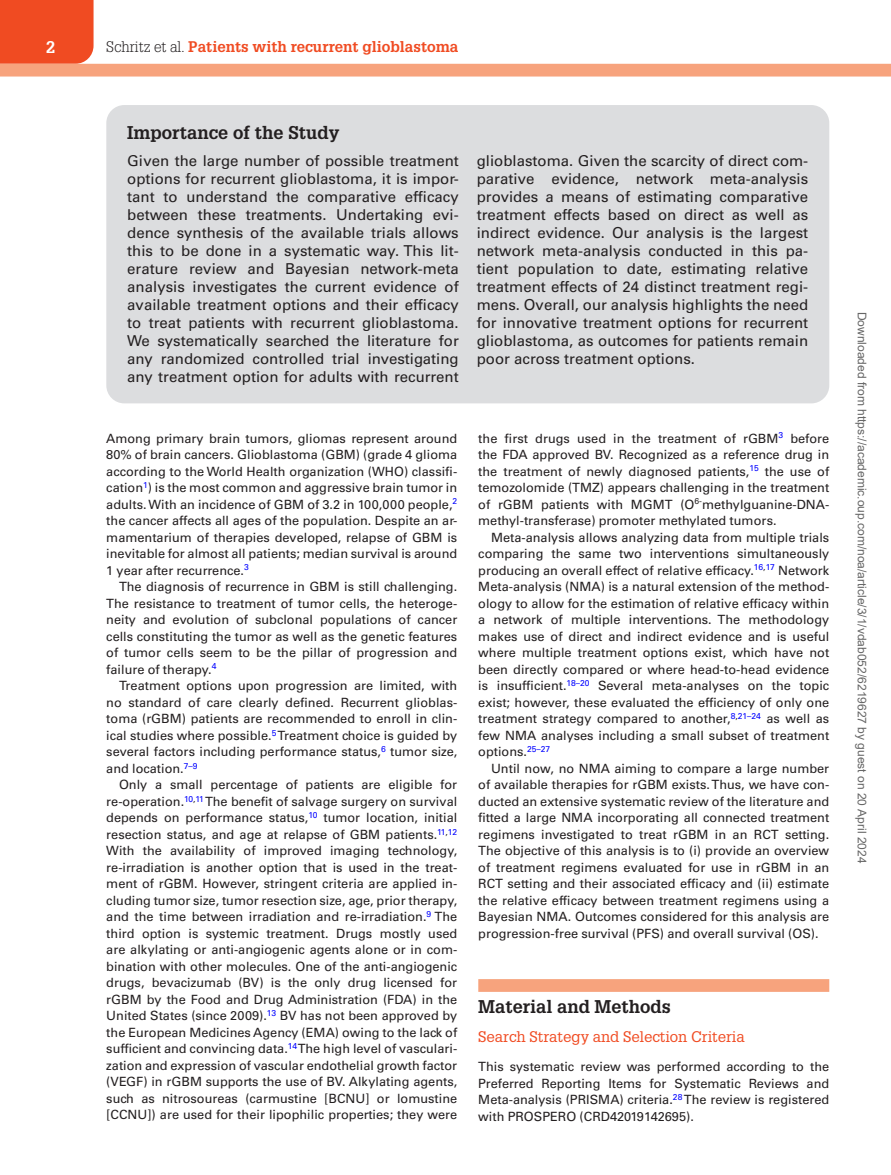
<style>
.page{position:relative;width:891px;height:1175px;background:#fff}
.page>*{position:absolute;margin:0;border:0;box-sizing:border-box;transform-origin:0 0}
.t1{font:700 18px "Glypha LT Std";color:#231f20}
.t2{font:700 16.5px "Glypha LT Std";color:#fff}
.t3{font:15px/18px "Univers LT Std";color:#231f20;text-align:justify}
.t4{font:700 15px "Glypha LT Std";color:#f04b22}
.t5{font:15px "Glypha LT Std";color:#f04b22}
.t6{font:12.75px/16.5px "Univers LT Std";color:#231f20;text-align:justify}
.t7{font:12px "Arial";color:#666}
.s1{font-weight:300;color:#231f20}
</style>
<div class="page">
<div style="left:0;top:0;width:94px;height:64px;background:#f04b22"></div>
<div style="left:0;top:64px;width:891px;height:12px;background:#f7a37d"></div>
<div style="left:478px;top:979px;width:351px;height:12px;background:#f7a37d"></div>
<div style="left:106px;top:105px;width:723px;height:298px;background:#dcdddf;border-radius:18px"></div>
<p class="t2" style="left:46px;top:37px;width:11px">2</p>
<p class="t4" style="left:106px;top:37px;width:354px"><span class="s1">Schritz et al.</span> Patients with recurrent glioblastoma</p>
<h1 class="t1" style="left:127px;top:121px;width:214px">Importance of the Study</h1>
<p class="t3" style="left:127px;top:152px;width:333px">Given the large number of possible treatment options for recurrent glioblastoma, it is impor&shy;tant to understand the comparative efficacy between these treatments. Undertaking evi&shy;dence synthesis of the available trials allows this to be done in a systematic way. This lit&shy;erature review and Bayesian network-meta analysis investigates the current evidence of available treatment options and their efficacy to treat patients with recurrent glioblastoma.<br>We systematically searched the literature for any randomized controlled trial investigating any treatment option for adults with recurrent</p>
<p class="t3" style="left:477px;top:152px;width:333px">glioblastoma. Given the scarcity of direct com&shy;parative evidence, network meta-analysis provides a means of estimating comparative treatment effects based on direct as well as indirect evidence. Our analysis is the largest network meta-analysis conducted in this pa&shy;tient population to date, estimating relative treatment effects of 24 distinct treatment regi&shy;mens. Overall, our analysis highlights the need for innovative treatment options for recurrent glioblastoma, as outcomes for patients remain poor across treatment options.</p>
<p class="t6" style="left:106px;top:430px;width:353px">Among primary brain tumors, gliomas represent around 80% of brain cancers. Glioblastoma (GBM) (grade 4 glioma according to the World Health organization (WHO) classifi&shy;cation<sup>1</sup>) is the most common and aggressive brain tumor in adults. With an incidence of GBM of 3.2 in 100,000 people,<sup>2 </sup>the cancer affects all ages of the population. Despite an ar&shy;mamentarium of therapies developed, relapse of GBM is inevitable for almost all patients; median survival is around 1 year after recurrence.<sup>3</sup></p>
<p class="t6" style="left:106px;top:578px;width:353px;text-indent:13px">The diagnosis of recurrence in GBM is still challenging.<br>The resistance to treatment of tumor cells, the heteroge&shy;neity and evolution of subclonal populations of cancer cells constituting the tumor as well as the genetic features of tumor cells seem to be the pillar of progression and failure of therapy.<sup>4</sup></p>
<p class="t6" style="left:106px;top:677px;width:353px;text-indent:13px">Treatment options upon progression are limited, with no standard of care clearly defined. Recurrent glioblas&shy;toma (rGBM) patients are recommended to enroll in clin&shy;ical studies where possible.<sup>5</sup> Treatment choice is guided by several factors including performance status,<sup>6</sup> tumor size, and location.<sup>7–9</sup></p>
<p class="t6" style="left:106px;top:776px;width:353px;text-indent:13px">Only a small percentage of patients are eligible for re-operation.<sup>10</sup><sup>,</sup><sup>11</sup> The benefit of salvage surgery on survival depends on performance status,<sup>10</sup> tumor location, initial resection status, and age at relapse of GBM patients.<sup>11</sup><sup>,</sup><sup>12<br></sup>With the availability of improved imaging technology, re-irradiation is another option that is used in the treat&shy;ment of rGBM. However, stringent criteria are applied in&shy;cluding tumor size, tumor resection size, age, prior therapy, and the time between irradiation and re-irradiation.<sup>9</sup> The third option is systemic treatment. Drugs mostly used are alkylating or anti-angiogenic agents alone or in com&shy;bination with other molecules. One of the anti-angiogenic drugs, bevacizumab (BV) is the only drug licensed for rGBM by the Food and Drug Administration (FDA) in the United States (since 2009).<sup>13</sup> BV has not been approved by the European Medicines Agency (EMA) owing to the lack of sufficient and convincing data.<sup>14</sup> The high level of vasculari&shy;zation and expression of vascular endothelial growth factor (VEGF) in rGBM supports the use of BV. Alkylating agents, such as nitrosoureas (carmustine [BCNU] or lomustine [CCNU]) are used for their lipophilic properties; they were</p>
<p class="t6" style="left:478px;top:430px;width:353px">the first drugs used in the treatment of rGBM<sup>3</sup> before the FDA approved BV. Recognized as a reference drug in the treatment of newly diagnosed patients,<sup>15</sup> the use of temozolomide (TMZ) appears challenging in the treatment of rGBM patients with MGMT (O<sup>6-</sup>methylguanine-DNA&shy;methyl-transferase) promoter methylated tumors.</p>
<p class="t6" style="left:478px;top:529px;width:353px;text-indent:13px">Meta-analysis allows analyzing data from multiple trials comparing the same two interventions simultaneously producing an overall effect of relative efficacy.<sup>16</sup><sup>,</sup><sup>17</sup> Network Meta-analysis (NMA) is a natural extension of the method&shy;ology to allow for the estimation of relative efficacy within a network of multiple interventions. The methodology makes use of direct and indirect evidence and is useful where multiple treatment options exist, which have not been directly compared or where head-to-head evidence is insufficient.<sup>18–20</sup> Several meta-analyses on the topic exist; however, these evaluated the efficiency of only one treatment strategy compared to another,<sup>8</sup><sup>,</sup><sup>21–24</sup> as well as few NMA analyses including a small subset of treatment options.<sup>25–27</sup></p>
<p class="t6" style="left:478px;top:760px;width:353px;text-indent:13px">Until now, no NMA aiming to compare a large number of available therapies for rGBM exists. Thus, we have con&shy;ducted an extensive systematic review of the literature and fitted a large NMA incorporating all connected treatment regimens investigated to treat rGBM in an RCT setting.<br>The objective of this analysis is to (i) provide an overview of treatment regimens evaluated for use in rGBM in an RCT setting and their associated efficacy and (ii) estimate the relative efficacy between treatment regimens using a Bayesian NMA. Outcomes considered for this analysis are progression-free survival (PFS) and overall survival (OS).</p>
<h1 class="t1" style="left:478px;top:995px;width:194px">Material and Methods</h1>
<p class="t5" style="left:478px;top:1027px;width:268px">Search Strategy and Selection Criteria</p>
<p class="t6" style="left:478px;top:1058px;width:353px">This systematic review was performed according to the Preferred Reporting Items for Systematic Reviews and Meta-analysis (PRISMA) criteria.<sup>28</sup> The review is registered with PROSPERO (CRD42019142695).</p>
<p class="t7" style="left:866px;top:312px;width:553px;rotate:90deg">Downloaded from https://academic.oup.com/noa/article/3/1/vdab052/6219627 by guest on 20 April 2024</p>
</div>
